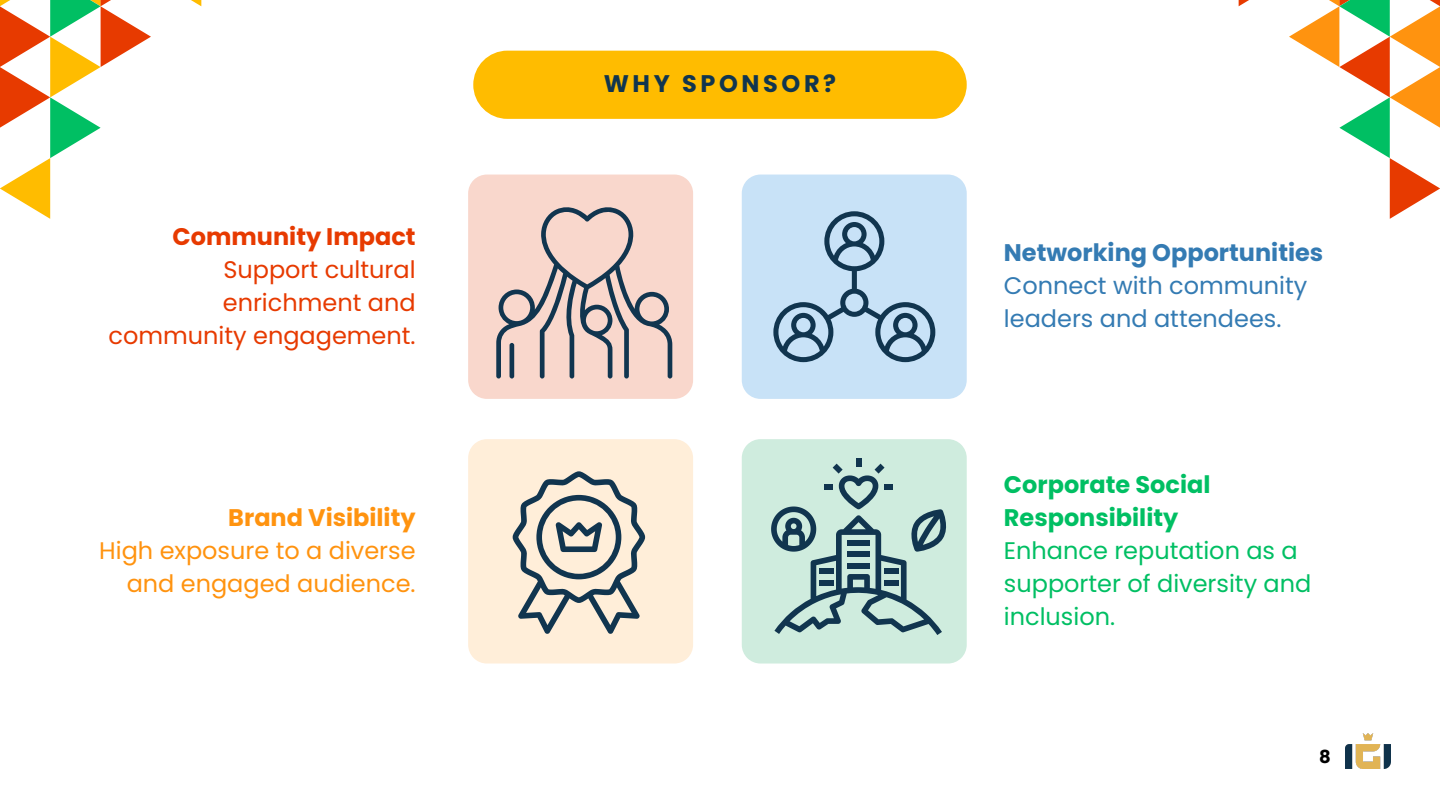
<style>
.page{position:relative;width:1440px;height:810px;background:#fff}
.page>*{position:absolute;margin:0;border:0;box-sizing:border-box;transform-origin:0 0}
.t1{font:24px/33px "Poppins";color:#00bf63}
.t2{font:24px/33px "Poppins";color:#e73a00;text-align:right}
.t3{font:24px/33px "Poppins";color:#ff930f;text-align:right}
.t4{font:24px/33px "Poppins";color:#347bb3}
.t5{font:700 24px/33px "Poppins";color:#00bf63}
.t6{font:700 24px "Poppins";color:#347bb3}
.t7{font:700 24px "Poppins";color:#e73a00}
.t8{font:700 24px "Poppins";color:#ff930f}
.t9{font:700 24px "Poppins";letter-spacing:.15em;color:#11354f}
.t10{font:700 18px "Poppins";color:#000}
</style>
<div class="page">
<div style="left:742px;top:175px;width:225px;height:224px;background:#c8e2f7"></div>
<div style="left:742px;top:439px;width:225px;height:225px;background:#cfecde"></div>
<div style="left:468px;top:175px;width:225px;height:224px;background:#f9d7cc"></div>
<div style="left:468px;top:439px;width:225px;height:225px;background:#ffeed9"></div>
<img style="left:1346px;top:734px;width:45px;height:34px">
<div style="left:473px;top:51px;width:494px;height:68px;background:#ffbc00;border-radius:34px"></div>
<div style="left:856px;top:459px;width:5px;height:8px;background:#11354f"></div>
<svg style="left:771px;top:464px;width:179px;height:171px;background:#a0bfbb"></svg>
<svg style="left:496px;top:203px;width:176px;height:175px;background:#cfbab5"></svg>
<hr style="left:510px;top:343px;width:4px;height:35px;background:#11354f;border-radius:2px">
<svg style="left:773px;top:211px;width:162px;height:151px;background:#a6c2d8"></svg>
<svg style="left:513px;top:471px;width:132px;height:162px;background:#c0bdb4"></svg>
<svg style="left:0;top:0;width:201px;height:219px"></svg>
<svg style="left:1239px;top:0;width:201px;height:219px"></svg>
<p class="t7" style="left:173px;top:220px;width:245px">Community Impact</p>
<p class="t2" style="left:109px;top:253px;width:309px">Support cultural enrichment and community engagement.</p>
<p class="t8" style="left:228px;top:501px;width:189px">Brand Visibility</p>
<p class="t3" style="left:99px;top:534px;width:318px">High exposure to a diverse and engaged audience.</p>
<p class="t9" style="left:604px;top:67px;width:234px">WHY SPONSOR?</p>
<p class="t6" style="left:1004px;top:236px;width:321px">Networking Opportunities</p>
<h1 class="t4" style="left:1004px;top:269px;width:305px">Connect with community leaders and attendees.</h1>
<p class="t5" style="left:1004px;top:468px;width:208px">Corporate Social<br>Responsibility</p>
<p class="t1" style="left:1004px;top:534px;width:309px">Enhance reputation as a supporter of diversity and inclusion.</p>
<p class="t10" style="left:1319px;top:744px;width:13px">8</p>
</div>
